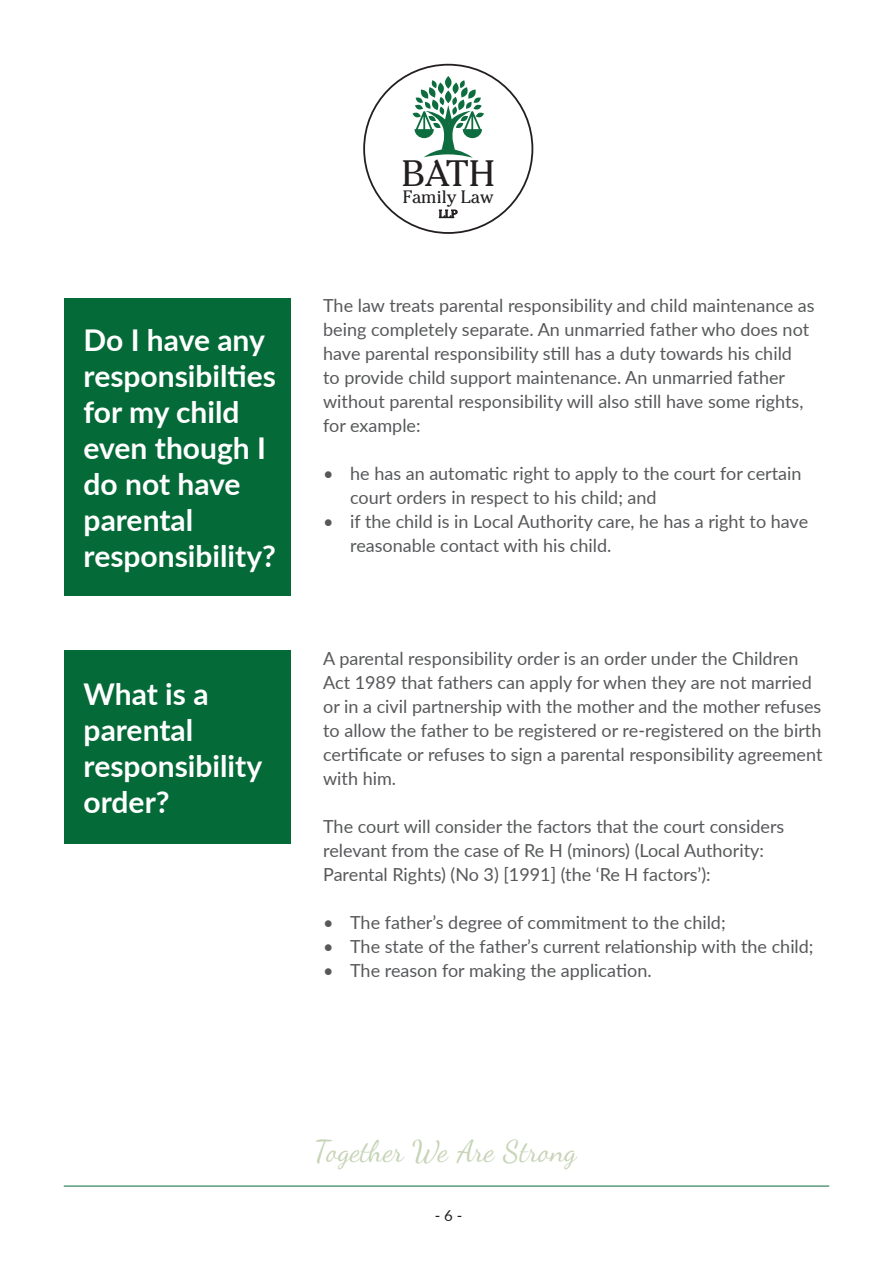
<style>
.page{position:relative;width:893px;height:1263px;background:#fff}
.page>*{position:absolute;margin:0;border:0;box-sizing:border-box;transform-origin:0 0}
.t1{font:36.6px "Cheltenham Std";color:#231f20}
.t2{font:700 30px/36px "Lato";color:#fff}
.t3{font:30px "Dancing Script OT";color:#c5d4b6}
.t4{font:18px/24px "Lato";color:#57585a}
.t5{font:17.85px "Cheltenham Std";color:#231f20}
.t6{font:15px "Lato";color:#231f20}
.t7{font:10.8px "Cheltenham Std";color:#231f20}
</style>
<div class="page">
<hr style="left:64px;top:1186px;width:765px;height:1px;background:#046a38">
<svg style="left:445px;top:76px;width:6px;height:13px"></svg>
<svg style="left:413px;top:80px;width:71px;height:78px"></svg>
<div style="left:64px;top:298px;width:227px;height:297px;background:#046a38"></div>
<div style="left:64px;top:651px;width:227px;height:193px;background:#046a38"></div>
<p class="t2" style="left:84px;top:320px;width:194px">Do I have any responsibilties</p>
<p class="t2" style="left:84px;top:392px;width:157px">for my child</p>
<p class="t2" style="left:84px;top:428px;width:184px">even though I</p>
<p class="t2" style="left:84px;top:464px;width:194px">do not have parental responsibility?</p>
<p class="t2" style="left:84px;top:675px;width:180px">What is a parental responsibility order?</p>
<p class="t1" style="left:402px;top:152px;width:94px">BATH</p>
<p class="t5" style="left:403px;top:186px;width:93px">Family Law</p>
<p class="t7" style="left:439px;top:208px;width:20px">LLP</p>
<p class="t4" style="left:323px;top:293px;width:493px">The law treats parental responsibility and child maintenance as being completely separate. An unmarried father who does not have parental responsibility still has a duty towards his child<br>to provide child support maintenance. An unmarried father without parental responsibility will also still have some rights, for example:</p>
<p class="t4" style="left:350px;top:461px;width:453px;text-indent:-27px">• he has an automatic right to apply to the court for certain court orders in respect to his child; and</p>
<p class="t4" style="left:350px;top:509px;width:459px;text-indent:-27px">• if the child is in Local Authority care, he has a right to have reasonable contact with his child.</p>
<p class="t4" style="left:323px;top:646px;width:501px">A parental responsibility order is an order under the Children Act 1989 that fathers can apply for when they are not married or in a civil partnership with the mother and the mother refuses to allow the father to be registered or re-registered on the birth certificate or refuses to sign a parental responsibility agreement with him.</p>
<p class="t4" style="left:323px;top:814px;width:463px">The court will consider the factors that the court considers relevant from the case of Re H (minors) (Local Authority:<br>Parental Rights) (No 3) [1991] (the ‘Re H factors’):</p>
<p class="t4" style="left:323px;top:910px;width:404px">• The father’s degree of commitment to the child;</p>
<p class="t4" style="left:323px;top:934px;width:492px">• The state of the father’s current relationship with the child;</p>
<p class="t4" style="left:323px;top:958px;width:330px">• The reason for making the application.</p>
<p class="t3" style="left:316px;top:1133px;width:263px">Together We Are Strong</p>
<p class="t6" style="left:435px;top:1205px;width:29px">- 6 -</p>
</div>
